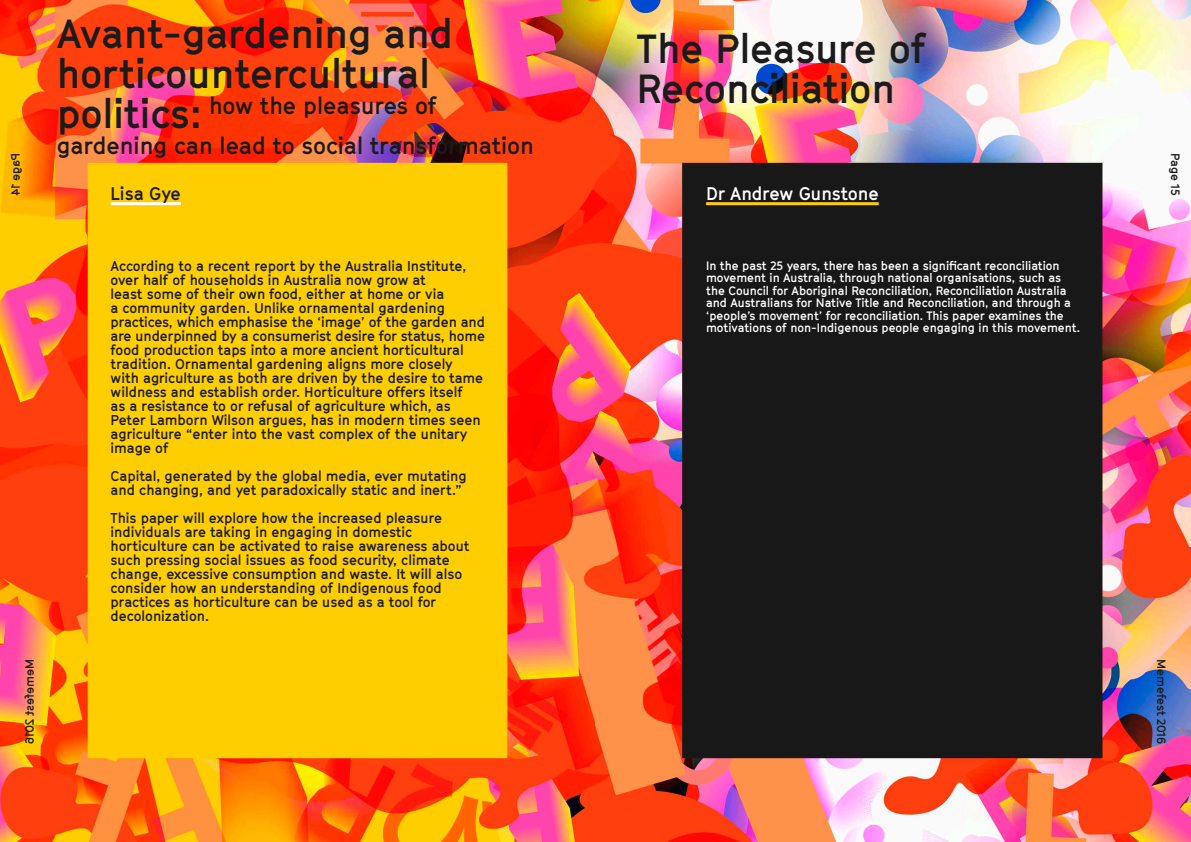
<style>
.page{position:relative;width:1191px;height:842px;background:#fff}
.page>*{position:absolute;margin:0;border:0;box-sizing:border-box;transform-origin:0 0}
.t1{font:700 40px/40px "GT Cinetype";color:#1b1b1b}
.t2{font:700 23.3px/40px "GT Cinetype";color:#1b1b1b}
.t3{font:700 18px "GT Cinetype";color:#fff}
.t4{font:700 18px "GT Cinetype";color:#1c1c1a}
.t5{font:700 14px/14px "GT Cinetype";color:#1c1c1a}
.t6{font:700 12px/12.5px "GT Cinetype";color:#fff}
.t7{font:700 12px "GT Cinetype";color:#1c1c1a}
.s1{font-size:40px}
</style>
<div class="page">
<img style="left:0;top:0;width:1191px;height:842px">
<hr style="left:111px;top:202px;width:70px;height:3px;background:#fff">
<hr style="left:706px;top:202px;width:172px;height:3px;background:#ffcf00">
<svg style="left:25px;top:660px;width:9px;height:84px"></svg>
<svg style="left:11px;top:154px;width:11px;height:41px"></svg>
<h1 class="t1" style="left:57px;top:14px;width:398px">Avant-gardening and horticountercultural</h1>
<h2 class="t2" style="left:57px;top:86px;width:478px"><span class="s1">politics:</span> how the pleasures of gardening can lead to social transformation</h2>
<p class="t4" style="left:111px;top:182px;width:72px">Lisa Gye</p>
<p class="t5" style="left:111px;top:259px;width:376px">According to a recent report by the Australia Institute, over half of households in Australia now grow at<br>least some of their own food, either at home or via<br>a community garden. Unlike ornamental gardening practices, which emphasise the ‘image’ of the garden and are underpinned by a consumerist desire for status, home food production taps into a more ancient horticultural tradition. Ornamental gardening aligns more closely<br>with agriculture as both are driven by the desire to tame wildness and establish order. Horticulture offers itself<br>as a resistance to or refusal of agriculture which, as Peter Lamborn Wilson argues, has in modern times seen agriculture “enter into the vast complex of the unitary image of</p>
<p class="t5" style="left:111px;top:469px;width:358px">Capital, generated by the global media, ever mutating and changing, and yet paradoxically static and inert.”</p>
<p class="t5" style="left:111px;top:511px;width:360px">This paper will explore how the increased pleasure individuals are taking in engaging in domestic horticulture can be activated to raise awareness about such pressing social issues as food security, climate change, excessive consumption and waste. It will also consider how an understanding of Indigenous food practices as horticulture can be used as a tool for decolonization.</p>
<h1 class="t1" style="left:636px;top:28px;width:292px">The Pleasure of<br>Reconciliation</h1>
<p class="t3" style="left:706px;top:182px;width:174px">Dr Andrew Gunstone</p>
<p class="t6" style="left:706px;top:259px;width:375px">In the past 25 years, there has been a significant reconciliation movement in Australia, through national organisations, such as the Council for Aboriginal Reconciliation, Reconciliation Australia and Australians for Native Title and Reconciliation, and through a ‘people’s movement’ for reconciliation. This paper examines the motivations of non-Indigenous people engaging in this movement.</p>
<p class="t7" style="left:1182px;top:153px;width:44px;rotate:90deg">Page 15</p>
<p class="t7" style="left:1168px;top:659px;width:86px;rotate:90deg">Memefest 2016</p>
</div>
